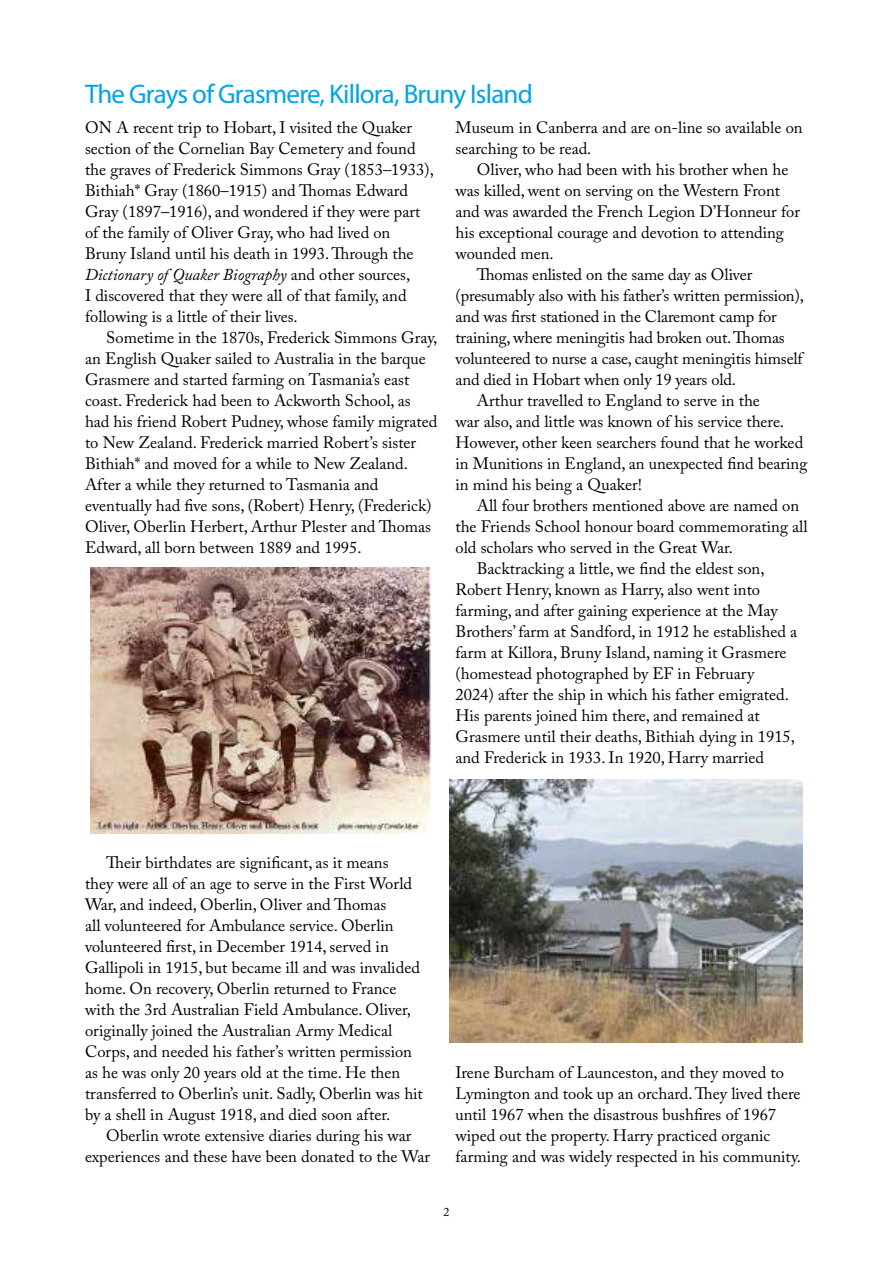
<style>
.page{position:relative;width:893px;height:1263px;background:#fff}
.page>*{position:absolute;margin:0;border:0;box-sizing:border-box;transform-origin:0 0}
.t1{font:27px "Myriad Pro";letter-spacing:-.03em;color:#00a4e4}
.t2{font:16.5px/21px "Adobe Caslon Pro";color:#000}
.t3{font:12px "Adobe Caslon Pro";color:#000}
.s1{font-style:italic}
</style>
<div class="page">
<img style="left:90px;top:568px;width:341px;height:265px">
<img style="left:450px;top:779px;width:352px;height:264px">
<h1 class="t1" style="left:85px;top:77px;width:449px">The Grays of Grasmere, Killora, Bruny Island</h1>
<p class="t2" style="left:85px;top:116px;width:350px">ON A recent trip to Hobart, I visited the Quaker section of the Cornelian Bay Cemetery and found the graves of Frederick Simmons Gray (1853–1933), Bithiah* Gray (1860–1915) and Thomas Edward Gray (1897–1916), and wondered if they were part of the family of Oliver Gray, who had lived on Bruny Island until his death in 1993. Through the <span class="s1">Dictionary of Quaker Biography</span> and other sources,<br>I discovered that they were all of that family, and following is a little of their lives.</p>
<p class="t2" style="left:85px;top:326px;width:354px;text-indent:21px">Sometime in the 1870s, Frederick Simmons Gray, an English Quaker sailed to Australia in the barque Grasmere and started farming on Tasmania’s east coast. Frederick had been to Ackworth School, as had his friend Robert Pudney, whose family migrated to New Zealand. Frederick married Robert’s sister Bithiah* and moved for a while to New Zealand.<br>After a while they returned to Tasmania and eventually had five sons, (Robert) Henry, (Frederick)<br>Oliver, Oberlin Herbert, Arthur Plester and Thomas Edward, all born between 1889 and 1995.</p>
<p class="t2" style="left:455px;top:117px;width:349px">Museum in Canberra and are on-line so available on searching to be read.</p>
<p class="t2" style="left:477px;top:159px;width:313px">Oliver, who had been with his brother when he</p>
<p class="t2" style="left:455px;top:180px;width:326px">was killed, went on serving on the Western Front</p>
<p class="t2" style="left:455px;top:201px;width:346px">and was awarded the French Legion D’Honneur for</p>
<p class="t2" style="left:455px;top:222px;width:330px">his exceptional courage and devotion to attending</p>
<p class="t2" style="left:455px;top:243px;width:100px">wounded men.</p>
<p class="t2" style="left:477px;top:264px;width:277px">Thomas enlisted on the same day as Oliver</p>
<p class="t2" style="left:455px;top:285px;width:350px">(presumably also with his father’s written permission),</p>
<p class="t2" style="left:455px;top:306px;width:323px">and was first stationed in the Claremont camp for</p>
<p class="t2" style="left:455px;top:327px;width:331px">training, where meningitis had broken out. Thomas</p>
<p class="t2" style="left:455px;top:348px;width:349px">volunteered to nurse a case, caught meningitis himself</p>
<p class="t2" style="left:455px;top:369px;width:282px">and died in Hobart when only 19 years old.</p>
<p class="t2" style="left:477px;top:390px;width:285px">Arthur travelled to England to serve in the</p>
<p class="t2" style="left:455px;top:411px;width:330px">war also, and little was known of his service there.</p>
<p class="t2" style="left:455px;top:432px;width:349px">However, other keen searchers found that he worked</p>
<p class="t2" style="left:455px;top:453px;width:353px">in Munitions in England, an unexpected find bearing</p>
<p class="t2" style="left:455px;top:474px;width:188px">in mind his being a Quaker!</p>
<p class="t2" style="left:477px;top:495px;width:324px">All four brothers mentioned above are named on</p>
<p class="t2" style="left:455px;top:516px;width:354px">the Friends School honour board commemorating all</p>
<p class="t2" style="left:455px;top:537px;width:279px">old scholars who served in the Great War.</p>
<p class="t2" style="left:477px;top:558px;width:289px">Backtracking a little, we find the eldest son,</p>
<p class="t2" style="left:455px;top:579px;width:306px">Robert Henry, known as Harry, also went into</p>
<p class="t2" style="left:455px;top:600px;width:324px">farming, and after gaining experience at the May</p>
<p class="t2" style="left:455px;top:621px;width:343px">Brothers’ farm at Sandford, in 1912 he established a</p>
<p class="t2" style="left:455px;top:642px;width:333px">farm at Killora, Bruny Island, naming it Grasmere</p>
<p class="t2" style="left:455px;top:663px;width:300px">(homestead photographed by EF in February</p>
<p class="t2" style="left:455px;top:684px;width:335px">2024) after the ship in which his father emigrated.</p>
<p class="t2" style="left:455px;top:705px;width:306px">His parents joined him there, and remained at</p>
<p class="t2" style="left:455px;top:726px;width:341px">Grasmere until their deaths, Bithiah dying in 1915,</p>
<p class="t2" style="left:455px;top:747px;width:310px">and Frederick in 1933. In 1920, Harry married</p>
<p class="t2" style="left:85px;top:851px;width:339px;text-indent:21px">Their birthdates are significant, as it means<br>they were all of an age to serve in the First World War, and indeed, Oberlin, Oliver and Thomas<br>all volunteered for Ambulance service. Oberlin volunteered first, in December 1914, served in Gallipoli in 1915, but became ill and was invalided home. On recovery, Oberlin returned to France with the 3rd Australian Field Ambulance. Oliver, originally joined the Australian Army Medical Corps, and needed his father’s written permission as he was only 20 years old at the time. He then transferred to Oberlin’s unit. Sadly, Oberlin was hit by a shell in August 1918, and died soon after.</p>
<p class="t2" style="left:85px;top:1125px;width:347px;text-align:center">Oberlin wrote extensive diaries during his war experiences and these have been donated to the War</p>
<p class="t2" style="left:455px;top:1062px;width:347px">Irene Burcham of Launceston, and they moved to Lymington and took up an orchard. They lived there until 1967 when the disastrous bushfires of 1967 wiped out the property. Harry practiced organic farming and was widely respected in his community.</p>
<p class="t3" style="left:443px;top:1205px;width:7px">2</p>
</div>
